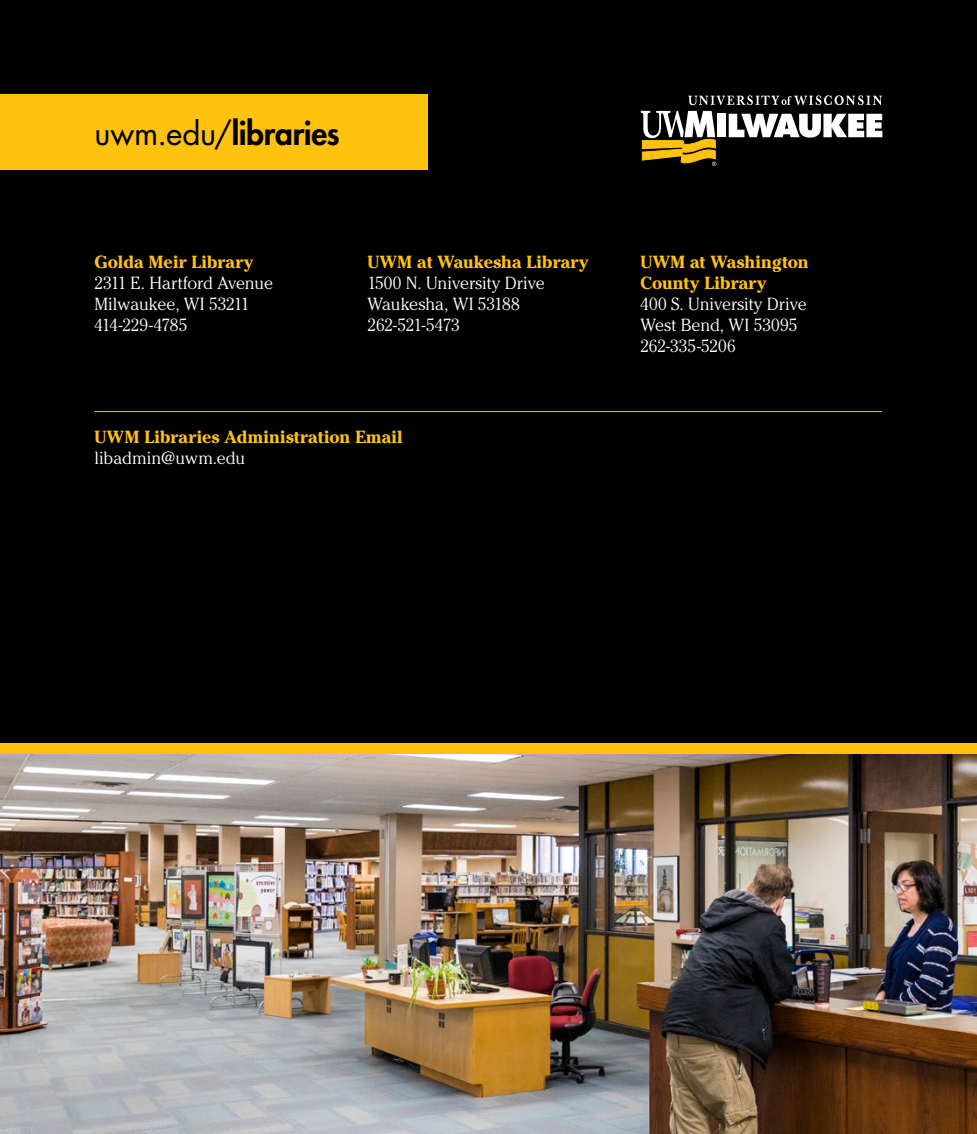
<style>
.page{position:relative;width:977px;height:1134px;background:#fff}
.page>*{position:absolute;margin:0;border:0;box-sizing:border-box;transform-origin:0 0}
.t1{font:800 31.5px "Futura Std";letter-spacing:-.01em;color:#000}
.t2{font:300 17.5px/21px "Cheltenham Std";letter-spacing:-.005em;color:#fff}
.t3{font:700 17.5px/21px "Cheltenham Std";letter-spacing:.01em;color:#ffc20e}
.s1{font-weight:400}
</style>
<div class="page">
<div style="left:0;top:0;width:976px;height:823px;background:#000"></div>
<img style="left:0;top:754px;width:976px;height:380px">
<div style="left:0;top:744px;width:976px;height:10px;background:#ffc20e"></div>
<div style="left:0;top:94px;width:427px;height:76px;background:#ffc20e"></div>
<svg style="left:641px;top:111px;width:75px;height:55px"></svg>
<svg style="left:688px;top:95px;width:194px;height:10px"></svg>
<div style="left:717px;top:114px;width:9px;height:23px;background:#fff"></div>
<svg style="left:728px;top:114px;width:154px;height:24px"></svg>
<hr style="left:94px;top:411px;width:787px;height:1px;background:#ffc20e">
<h1 class="t1" style="left:94px;top:114px;width:247px"><span class="s1">uwm.edu/</span>libraries</h1>
<p class="t3" style="left:94px;top:251px;width:161px">Golda Meir Library</p>
<p class="t2" style="left:94px;top:272px;width:180px">2311 E. Hartford Avenue<br>Milwaukee, WI 53211<br>414-229-4785</p>
<p class="t3" style="left:367px;top:251px;width:223px">UWM at Waukesha Library</p>
<p class="t2" style="left:367px;top:272px;width:179px">1500 N. University Drive<br>Waukesha, WI 53188<br>262-521-5473</p>
<p class="t3" style="left:94px;top:427px;width:310px">UWM Libraries Administration Email</p>
<p class="t2" style="left:94px;top:448px;width:152px">libadmin@uwm.edu</p>
<p class="t3" style="left:640px;top:251px;width:170px">UWM at Washington<br>County Library</p>
<p class="t2" style="left:640px;top:293px;width:168px">400 S. University Drive<br>West Bend, WI 53095<br>262-335-5206</p>
</div>
